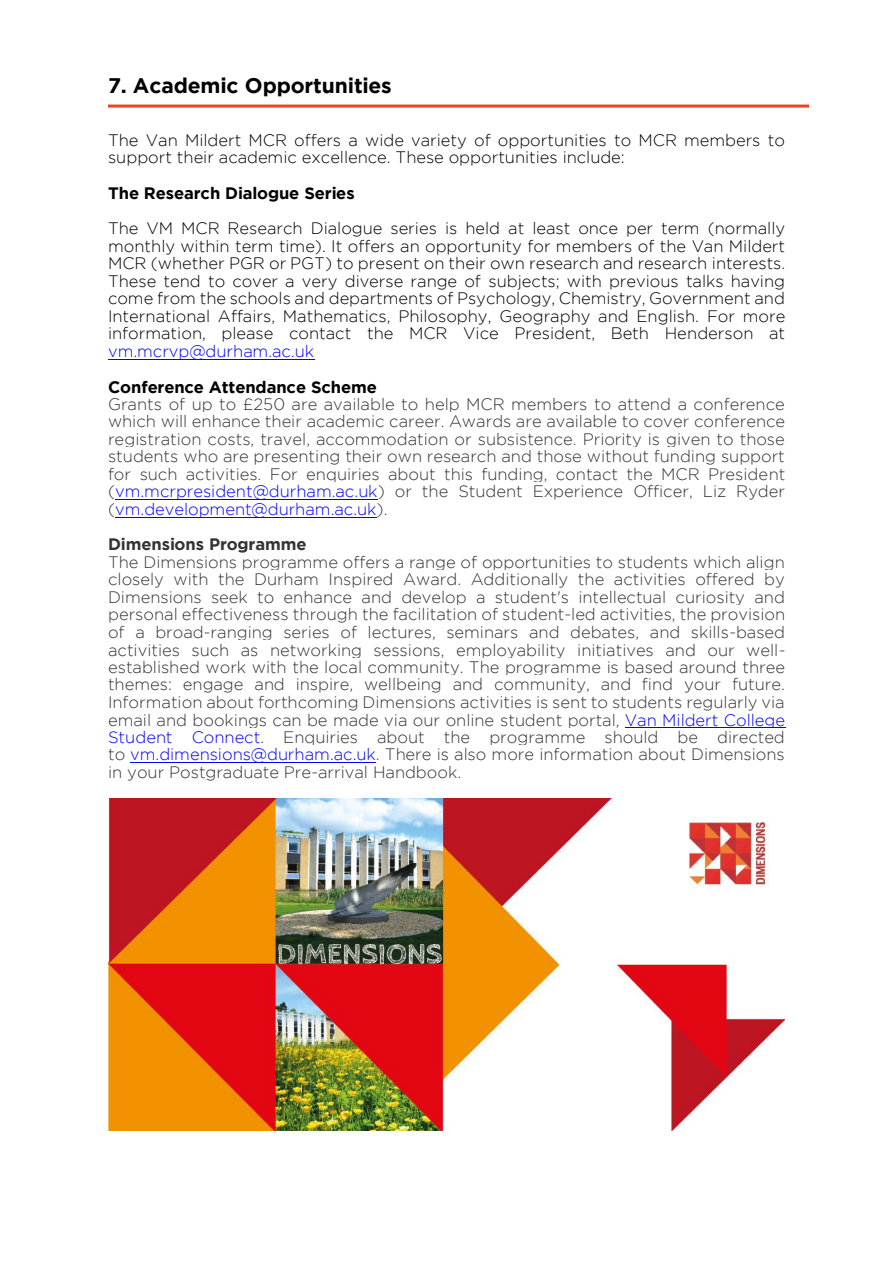
<style>
.page{position:relative;width:893px;height:1263px;background:#fff}
.page>*{position:absolute;margin:0;border:0;box-sizing:border-box;transform-origin:0 0}
.t1{font:500 21px "Gotham";letter-spacing:-.005em;color:#000}
.t2{font:300 16.5px/17.5px "Gotham";color:#333;text-align:justify}
.t3{font:300 16.5px/17.5px "Gotham";color:#000}
.t4{font:500 16.5px "Gotham";letter-spacing:-.005em;color:#000}
.t5{font:300 16.5px "Gotham";color:#00f}
.t6{font:500 16.5px "Gotham";letter-spacing:-.005em;color:#333}
.s1{color:#00f}
</style>
<div class="page">
<hr style="left:108px;top:359px;width:206px;height:1px;background:#00f">
<hr style="left:115px;top:499px;width:263px;height:1px;background:#00f">
<hr style="left:115px;top:517px;width:261px;height:1px;background:#00f">
<hr style="left:625px;top:727px;width:160px;height:1px;background:#00f">
<hr style="left:130px;top:762px;width:246px;height:1px;background:#00f">
<img style="left:108px;top:798px;width:676px;height:332px">
<hr style="left:108px;top:104px;width:701px;height:3px;background:#e84428">
<p class="t1" style="left:108px;top:77px;width:285px">7. Academic Opportunities</p>
<p class="t3" style="left:108px;top:132px;width:678px">The Van Mildert MCR offers a wide variety of opportunities to MCR members to support their academic excellence. These opportunities include:</p>
<p class="t4" style="left:108px;top:187px;width:248px">The Research Dialogue Series</p>
<p class="t3" style="left:108px;top:220px;width:678px;text-align:justify">The VM MCR Research Dialogue series is held at least once per term (normally monthly within term time). It offers an opportunity for members of the Van Mildert MCR (whether PGR or PGT) to present on their own research and research interests.<br>These tend to cover a very diverse range of subjects; with previous talks having come from the schools and departments of Psychology, Chemistry, Government and International Affairs, Mathematics, Philosophy, Geography and English. For more information, please contact the MCR Vice President, Beth Henderson at</p>
<p class="t5" style="left:108px;top:344px;width:207px">vm.mcrvp@durham.ac.uk</p>
<p class="t4" style="left:108px;top:380px;width:270px">Conference Attendance Scheme</p>
<p class="t2" style="left:108px;top:396px;width:679px">Grants of up to £250 are available to help MCR members to attend a conference which will enhance their academic career. Awards are available to cover conference registration costs, travel, accommodation or subsistence. Priority is given to those students who are presenting their own research and those without funding support for such activities. For enquiries about this funding, contact the MCR President (<span class="s1">vm.mcrpresident@durham.ac.uk</span>) or the Student Experience Officer, Liz Ryder (<span class="s1">vm.development@durham.ac.uk</span>).</p>
<p class="t6" style="left:108px;top:538px;width:200px">Dimensions Programme</p>
<p class="t2" style="left:108px;top:553px;width:679px">The Dimensions programme offers a range of opportunities to students which align closely with the Durham Inspired Award. Additionally the activities offered by Dimensions seek to enhance and develop a student's intellectual curiosity and personal effectiveness through the facilitation of student-led activities, the provision of a broad-ranging series of lectures, seminars and debates, and skills-based activities such as networking sessions, employability initiatives and our well&shy;established work with the local community. The programme is based around three themes: engage and inspire, wellbeing and community, and find your future.<br>Information about forthcoming Dimensions activities is sent to students regularly via email and bookings can be made via our online student portal, <span class="s1">Van Mildert College Student Connect</span>. Enquiries about the programme should be directed to <span class="s1">vm.dimensions@durham.ac.uk</span>. There is also more information about Dimensions in your Postgraduate Pre-arrival Handbook.</p>
</div>
